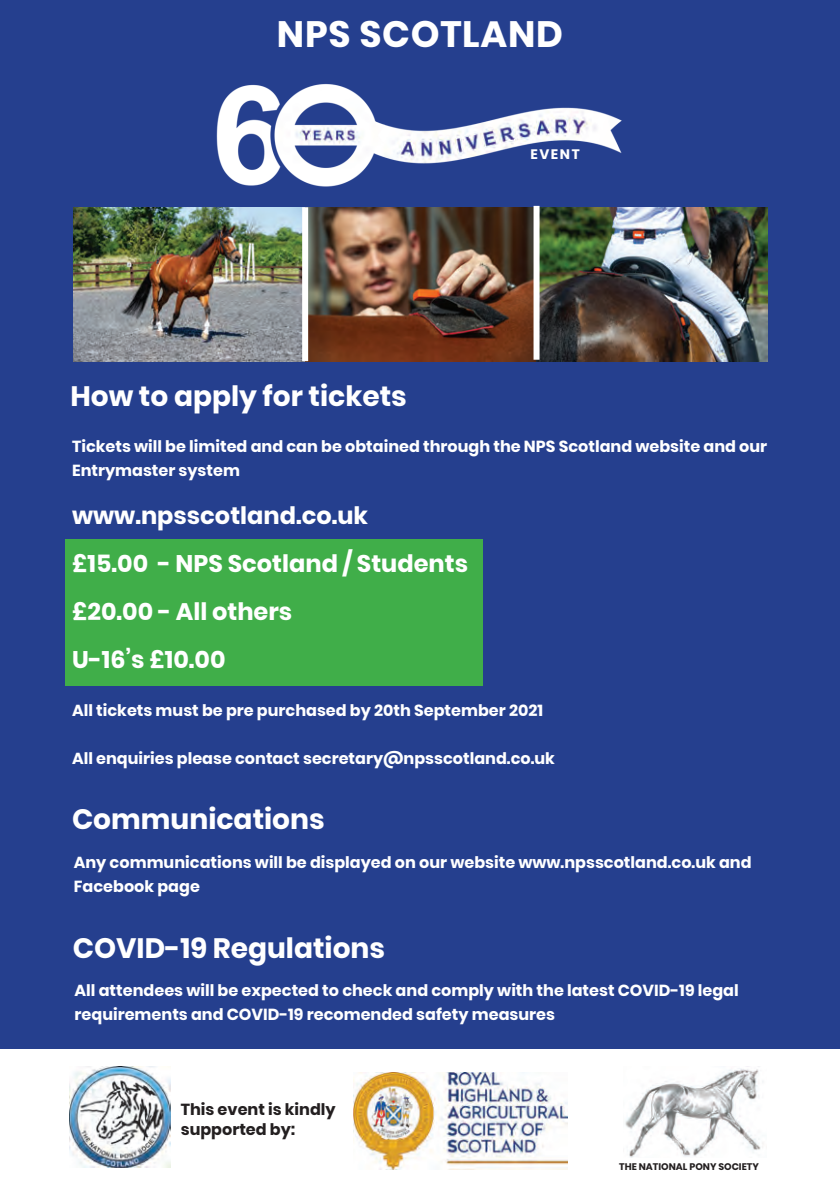
<style>
.page{position:relative;width:840px;height:1191px;background:#fff}
.page>*{position:absolute;margin:0;border:0;box-sizing:border-box;transform-origin:0 0}
.t1{font:700 36.6px "Poppins";letter-spacing:.02em;color:#fff}
.t2{font:700 28px "Poppins";color:#fff}
.t3{font:700 24px/48px "Poppins";color:#fff}
.t4{font:700 16px/24px "Poppins";color:#fff}
.t5{font:700 16px/20px "Poppins";color:#231f20}
.t6{font:700 13.6px "Poppins";letter-spacing:.12em;color:#fff}
.t7{font:700 9.6px "Poppins";color:#231f20}
</style>
<div class="page">
<div style="left:0;top:0;width:839px;height:1048px;background:#253f8e"></div>
<div style="left:65px;top:539px;width:417px;height:146px;background:#40ae49"></div>
<img style="left:396px;top:107px;width:226px;height:57px">
<img style="left:216px;top:84px;width:180px;height:103px">
<img style="left:74px;top:207px;width:693px;height:154px">
<div style="left:302px;top:207px;width:6px;height:154px;background:#fff"></div>
<div style="left:533px;top:206px;width:6px;height:154px;background:#fff"></div>
<img style="left:69px;top:1066px;width:102px;height:101px">
<img style="left:353px;top:1072px;width:214px;height:97px">
<img style="left:625px;top:1066px;width:138px;height:91px">
<h1 class="t1" style="left:277px;top:13px;width:287px">NPS SCOTLAND</h1>
<h2 class="t2" style="left:70px;top:380px;width:338px">How to apply for tickets</h2>
<p class="t6" style="left:530px;top:146px;width:51px">EVENT</p>
<p class="t4" style="left:72px;top:434px;width:696px">Tickets will be limited and can be obtained through the NPS Scotland website and our<br>Entrymaster system</p>
<h3 class="t3" style="left:72px;top:492px;width:397px">www.npsscotland.co.uk<br>£15.00 - NPS Scotland / Students £20.00 - All others<br>U-16’s £10.00</h3>
<p class="t4" style="left:72px;top:698px;width:472px">All tickets must be pre purchased by 20th September 2021</p>
<p class="t4" style="left:72px;top:746px;width:484px">All enquiries please contact secretary@npsscotland.co.uk</p>
<h2 class="t2" style="left:72px;top:803px;width:254px">Communications</h2>
<p class="t4" style="left:74px;top:850px;width:679px">Any communications will be displayed on our website www.npsscotland.co.uk and<br>Facebook page</p>
<h2 class="t2" style="left:73px;top:931px;width:313px">COVID-19 Regulations</h2>
<p class="t4" style="left:75px;top:979px;width:665px">All attendees will be expected to check and comply with the latest COVID-19 legal requirements and COVID-19 recomended safety measures</p>
<p class="t5" style="left:181px;top:1099px;width:156px">This event is kindly supported by:</p>
<p class="t7" style="left:619px;top:1160px;width:141px">THE NATIONAL PONY SOCIETY</p>
</div>
